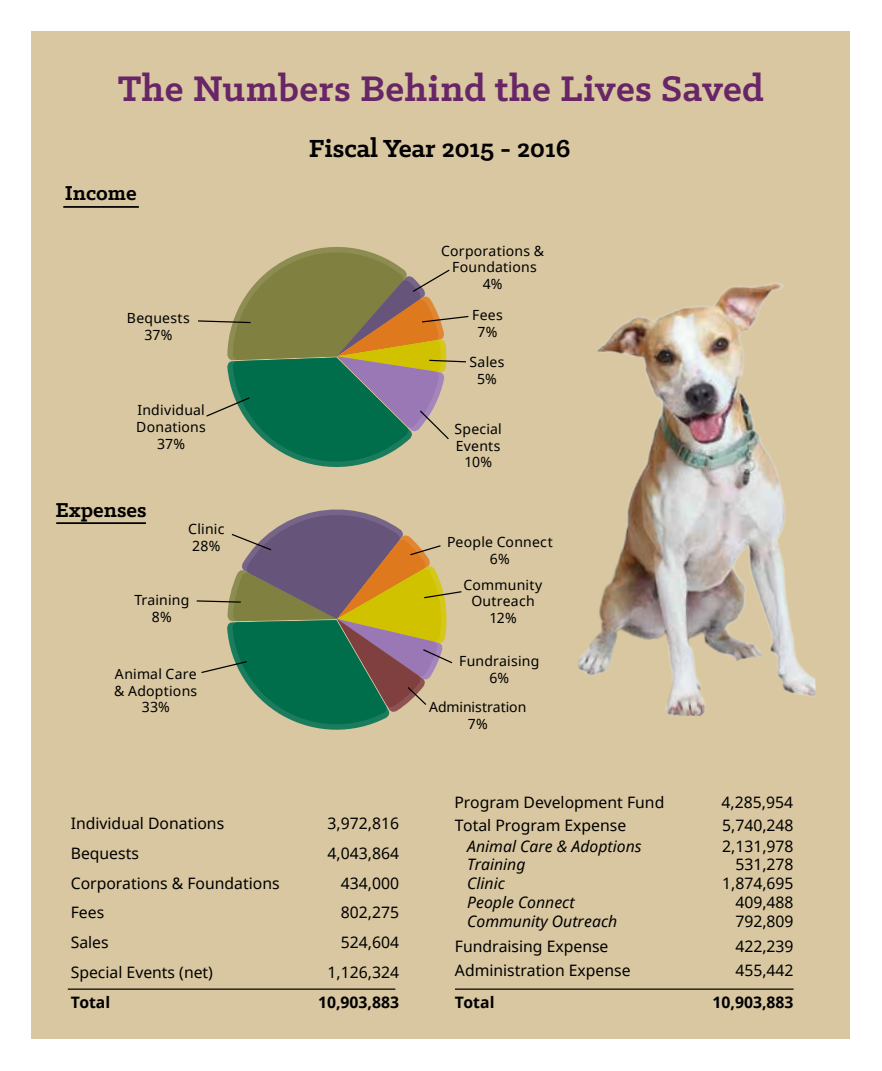
<style>
.page{position:relative;width:882px;height:1071px;background:#fff}
.page>*{position:absolute;margin:0;border:0;box-sizing:border-box;transform-origin:0 0}
.t1{font:700 40.25px "Klinic Slab";letter-spacing:.01em;color:#682667}
.t2{font:700 28px "Klinic Slab";color:#000}
.t3{font:700 22.75px "Klinic Slab";color:#000}
.t4{font:15.75px "Noto Sans";color:#000}
.t5{font:italic 15.75px "Noto Sans";color:#000}
.t6{font:700 15.75px "Noto Sans";color:#000}
.t7{font:14px/16.8px "Noto Sans";letter-spacing:.015em;color:#000;text-align:center}
.t8{font:14px/16.8px "Noto Sans";letter-spacing:-.005em;color:#000;text-align:center}
</style>
<div class="page">
<div style="left:32px;top:32px;width:818px;height:1008px;background:#d8c7a0"></div>
<hr style="left:68px;top:989px;width:327px;height:1px;background:#000">
<hr style="left:455px;top:989px;width:339px;height:1px;background:#000">
<img style="left:578px;top:282px;width:237px;height:434px">
<hr style="left:63px;top:206px;width:76px;height:2px;background:#000">
<hr style="left:56px;top:522px;width:90px;height:2px;background:#000">
<svg style="left:198px;top:247px;width:271px;height:220px"></svg>
<svg style="left:196px;top:509px;width:266px;height:221px"></svg>
<h1 class="t1" style="left:118px;top:62px;width:648px">The Numbers Behind the Lives Saved</h1>
<h3 class="t3" style="left:65px;top:178px;width:73px">Income</h3>
<p class="t7" style="left:127px;top:310px;width:64px">Bequests<br>37%</p>
<p class="t7" style="left:136px;top:402px;width:71px">Individual<br>Donations<br>37%</p>
<h3 class="t3" style="left:55px;top:495px;width:93px">Expenses</h3>
<p class="t7" style="left:188px;top:520px;width:38px;text-align:left">Clinic<br>28%</p>
<p class="t7" style="left:134px;top:591px;width:57px">Training<br>8%</p>
<p class="t7" style="left:114px;top:665px;width:84px">Animal Care &amp; Adoptions<br>33%</p>
<h2 class="t2" style="left:309px;top:130px;width:263px">Fiscal Year 2015 - 2016</h2>
<p class="t7" style="left:441px;top:242px;width:104px">Corporations &amp;<br>Foundations<br>4%</p>
<p class="t7" style="left:472px;top:306px;width:32px">Fees<br>7%</p>
<p class="t7" style="left:470px;top:353px;width:36px">Sales<br>5%</p>
<p class="t7" style="left:455px;top:420px;width:49px">Special<br>Events<br>10%</p>
<p class="t7" style="left:447px;top:533px;width:107px">People Connect<br>6%</p>
<p class="t7" style="left:464px;top:576px;width:80px">Community<br>Outreach<br>12%</p>
<p class="t7" style="left:459px;top:652px;width:82px">Fundraising<br>6%</p>
<p class="t8" style="left:429px;top:699px;width:99px">Administration<br>7%</p>
<p class="t4" style="left:454px;top:792px;width:211px">Program Development Fund</p>
<p class="t4" style="left:722px;top:792px;width:73px">4,285,954</p>
<p class="t4" style="left:71px;top:813px;width:155px">Individual Donations</p>
<p class="t4" style="left:328px;top:813px;width:73px">3,972,816</p>
<p class="t4" style="left:71px;top:842px;width:70px">Bequests</p>
<p class="t4" style="left:328px;top:842px;width:73px">4,043,864</p>
<p class="t4" style="left:71px;top:872px;width:210px">Corporations &amp; Foundations</p>
<p class="t4" style="left:341px;top:872px;width:60px">434,000</p>
<p class="t4" style="left:71px;top:902px;width:35px">Fees</p>
<p class="t4" style="left:341px;top:902px;width:60px">802,275</p>
<p class="t4" style="left:71px;top:932px;width:39px">Sales</p>
<p class="t4" style="left:341px;top:932px;width:60px">524,604</p>
<p class="t4" style="left:71px;top:961px;width:144px">Special Events (net)</p>
<p class="t4" style="left:328px;top:961px;width:73px">1,126,324</p>
<p class="t6" style="left:71px;top:991px;width:41px">Total</p>
<p class="t6" style="left:318px;top:991px;width:83px">10,903,883</p>
<p class="t4" style="left:455px;top:814px;width:173px">Total Program Expense</p>
<p class="t4" style="left:722px;top:814px;width:73px">5,740,248</p>
<p class="t5" style="left:467px;top:835px;width:176px">Animal Care &amp; Adoptions</p>
<p class="t4" style="left:722px;top:835px;width:73px">2,131,978</p>
<p class="t5" style="left:467px;top:854px;width:60px">Training</p>
<p class="t4" style="left:735px;top:854px;width:60px">531,278</p>
<p class="t5" style="left:467px;top:872px;width:39px">Clinic</p>
<p class="t4" style="left:722px;top:873px;width:73px">1,874,695</p>
<p class="t5" style="left:467px;top:891px;width:109px">People Connect</p>
<p class="t4" style="left:735px;top:892px;width:60px">409,488</p>
<p class="t5" style="left:467px;top:910px;width:152px">Community Outreach</p>
<p class="t4" style="left:735px;top:911px;width:60px">792,809</p>
<p class="t4" style="left:455px;top:935px;width:155px">Fundraising Expense</p>
<p class="t4" style="left:735px;top:935px;width:60px">422,239</p>
<p class="t4" style="left:455px;top:960px;width:177px">Administration Expense</p>
<p class="t4" style="left:735px;top:960px;width:60px">455,442</p>
<p class="t6" style="left:455px;top:991px;width:41px">Total</p>
<p class="t6" style="left:713px;top:991px;width:83px">10,903,883</p>
</div>
